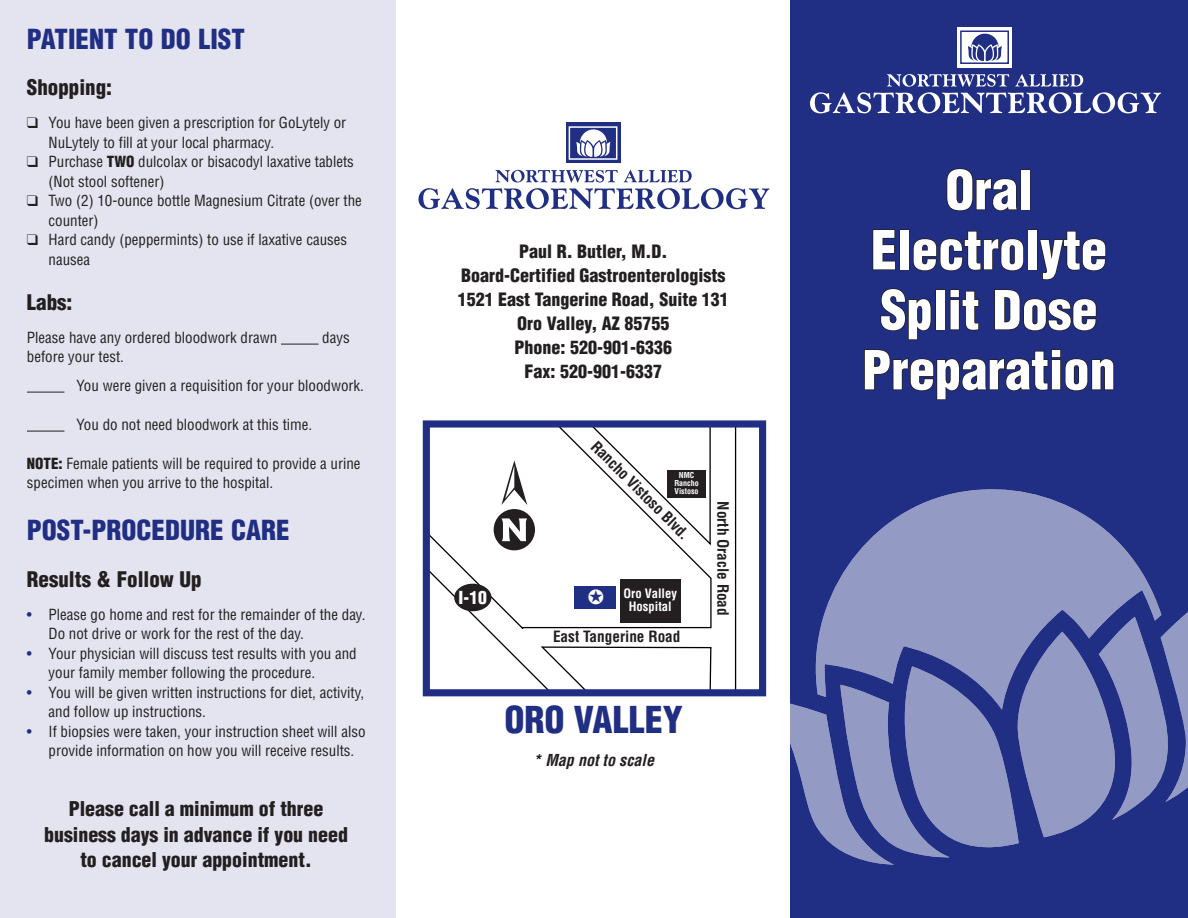
<style>
.page{position:relative;width:1188px;height:918px;background:#fff}
.page>*{position:absolute;margin:0;border:0;box-sizing:border-box;transform-origin:0 0}
.t1{font:900 condensed 52.5px "Helvetica";color:#fff}
.t2{font:900 condensed 36.15px "Helvetica";color:#202e84}
.t3{font:900 condensed 27px "Helvetica";color:#202e84}
.t4{font:900 condensed 21px "Helvetica";color:#231f20}
.t5{font:900 condensed 19.95px/25.8px "Helvetica";color:#231f20;text-align:center}
.t6{font:900 condensed 18px "Helvetica";color:#231f20}
.t7{font:900 condensed 17.55px "Helvetica";color:#fff}
.t8{font:italic 700 condensed 16.05px "Helvetica";color:#231f20}
.t9{font:700 condensed 15.3px "Helvetica";color:#231f20}
.t10{font:condensed 15px/19.5px "Helvetica";color:#231f20}
.t11{font:700 condensed 12.6px "Helvetica";color:#fff}
.t12{font:700 condensed 7.95px/7.9px "Helvetica";color:#fff}
.s1{font-weight:900}
.s2{color:#202e84}
</style>
<div class="page">
<div style="left:0;top:0;width:396px;height:918px;background:#e4e4f0"></div>
<div style="left:790px;top:0;width:398px;height:918px;background:#202e84"></div>
<div style="left:957px;top:27px;width:55px;height:40px;background:#fff"></div>
<svg style="left:968px;top:34px;width:34px;height:27px"></svg>
<div style="left:960px;top:31px;width:49px;height:33px;border:2px solid #202e84"></div>
<svg style="left:810px;top:74px;width:351px;height:39px"></svg>
<svg style="left:790px;top:612px;width:398px;height:253px"></svg>
<svg style="left:804px;top:489px;width:357px;height:221px;fill:#939ac3"></svg>
<svg style="left:946px;top:168px;width:72px;height:43px"></svg>
<div style="left:1020px;top:169px;width:10px;height:41px;border:2px solid #231f20"></div>
<svg style="left:872px;top:229px;width:24px;height:42px"></svg>
<div style="left:899px;top:229px;width:10px;height:41px;border:2px solid #231f20"></div>
<svg style="left:913px;top:230px;width:111px;height:41px"></svg>
<div style="left:1028px;top:229px;width:10px;height:41px;border:2px solid #231f20"></div>
<svg style="left:1039px;top:230px;width:67px;height:50px"></svg>
<svg style="left:880px;top:288px;width:52px;height:52px"></svg>
<div style="left:935px;top:289px;width:10px;height:41px;border:2px solid #231f20"></div>
<svg style="left:949px;top:289px;width:30px;height:42px"></svg>
<svg style="left:994px;top:289px;width:103px;height:42px"></svg>
<svg style="left:864px;top:349px;width:250px;height:51px"></svg>
<hr style="left:281px;top:344px;width:38px;height:1px;background:#231f20">
<hr style="left:27px;top:392px;width:37px;height:1px;background:#231f20">
<hr style="left:27px;top:431px;width:37px;height:1px;background:#231f20">
<div style="left:566px;top:123px;width:54px;height:40px;background:#202e84"></div>
<svg style="left:576px;top:129px;width:34px;height:28px"></svg>
<div style="left:569px;top:126px;width:48px;height:34px;border:2px solid #fff"></div>
<svg style="left:496px;top:170px;width:122px;height:12px"></svg>
<svg style="left:624px;top:170px;width:68px;height:12px"></svg>
<svg style="left:418px;top:188px;width:351px;height:21px"></svg>
<svg style="left:422px;top:420px;width:315px;height:277px"></svg>
<div style="left:542px;top:693px;width:199px;height:88px;background:#fff"></div>
<div style="left:423px;top:420px;width:343px;height:276px;border:7px solid #202e84"></div>
<div style="left:455px;top:584px;width:36px;height:26px;background:#231f20;border-radius:50%"></div>
<div style="left:454px;top:584px;width:37px;height:27px;border:1px solid #231f20;border-radius:50%"></div>
<div style="left:494px;top:509px;width:41px;height:41px;background:#231f20;border-radius:50%"></div>
<svg style="left:502px;top:518px;width:25px;height:23px"></svg>
<svg style="left:501px;top:460px;width:26px;height:45px"></svg>
<div style="left:620px;top:579px;width:60px;height:43px;background:#231f20"></div>
<div style="left:574px;top:586px;width:42px;height:22px;background:#202e84"></div>
<div style="left:668px;top:471px;width:38px;height:27px;background:#231f20"></div>
<p class="t3" style="left:27px;top:22px;width:219px">PATIENT TO DO LIST</p>
<p class="t4" style="left:27px;top:74px;width:87px">Shopping:</p>
<p class="t10" style="left:27px;top:113px;width:321px">❑ You have been given a prescription for GoLytely or</p>
<p class="t10" style="left:49px;top:133px;width:227px">NuLytely to fill at your local pharmacy.</p>
<p class="t10" style="left:49px;top:152px;width:307px;text-indent:-22px">❑ Purchase <span class="s1">TWO</span> dulcolax or bisacodyl laxative tablets (Not stool softener)</p>
<p class="t10" style="left:27px;top:191px;width:336px">❑ Two (2) 10-ounce bottle Magnesium Citrate (over the</p>
<p class="t10" style="left:49px;top:211px;width:51px">counter)</p>
<p class="t10" style="left:27px;top:230px;width:322px">❑ Hard candy (peppermints) to use if laxative causes</p>
<p class="t10" style="left:49px;top:250px;width:43px">nausea</p>
<p class="t4" style="left:27px;top:289px;width:47px">Labs:</p>
<p class="t10" style="left:27px;top:327px;width:252px">Please have any ordered bloodwork drawn</p>
<p class="t10" style="left:322px;top:327px;width:29px">days</p>
<p class="t10" style="left:27px;top:347px;width:99px">before your test.</p>
<p class="t10" style="left:76px;top:375px;width:289px">You were given a requisition for your bloodwork.</p>
<p class="t10" style="left:76px;top:414px;width:237px">You do not need bloodwork at this time.</p>
<p class="t10" style="left:27px;top:453px;width:335px"><span class="s1">NOTE:</span> Female patients will be required to provide a urine specimen when you arrive to the hospital.</p>
<p class="t3" style="left:27px;top:513px;width:264px">POST-PROCEDURE CARE</p>
<p class="t4" style="left:27px;top:566px;width:176px">Results &amp; Follow Up</p>
<p class="t10" style="left:27px;top:604px;width:340px"><span class="s2">•</span> Please go home and rest for the remainder of the day.</p>
<p class="t10" style="left:49px;top:624px;width:257px">Do not drive or work for the rest of the day.</p>
<p class="t10" style="left:27px;top:643px;width:331px"><span class="s2">•</span> Your physician will discuss test results with you and</p>
<p class="t10" style="left:49px;top:663px;width:268px">your family member following the procedure.</p>
<p class="t10" style="left:27px;top:682px;width:339px"><span class="s2">•</span> You will be given written instructions for diet, activity,</p>
<p class="t10" style="left:49px;top:702px;width:159px">and follow up instructions.</p>
<p class="t10" style="left:27px;top:721px;width:340px"><span class="s2">•</span> If biopsies were taken, your instruction sheet will also</p>
<p class="t10" style="left:49px;top:741px;width:307px">provide information on how you will receive results.</p>
<p class="t5" style="left:44px;top:795px;width:305px">Please call a minimum of three business days in advance if you need to cancel your appointment.</p>
<p class="t6" style="left:519px;top:240px;width:150px">Paul R. Butler, M.D.</p>
<p class="t6" style="left:461px;top:264px;width:266px">Board-Certified Gastroenterologists</p>
<p class="t6" style="left:458px;top:288px;width:273px">1521 East Tangerine Road, Suite 131</p>
<p class="t6" style="left:517px;top:312px;width:154px">Oro Valley, AZ 85755</p>
<p class="t6" style="left:515px;top:336px;width:159px">Phone: 520-901-6336</p>
<p class="t6" style="left:525px;top:360px;width:139px">Fax: 520-901-6337</p>
<p class="t7" style="left:459px;top:587px;width:30px">I-10</p>
<p class="t9" style="left:601px;top:437px;width:134px;rotate:45deg">Rancho Vistoso Blvd.</p>
<p class="t12" style="left:679px;top:472px;width:17px">NMC</p>
<p class="t12" style="left:674px;top:480px;width:26px">Rancho<br>Vistoso</p>
<p class="t11" style="left:623px;top:586px;width:55px">Oro Valley</p>
<p class="t11" style="left:629px;top:598px;width:44px">Hospital</p>
<p class="t9" style="left:553px;top:627px;width:129px">East Tangerine Road</p>
<p class="t9" style="left:733px;top:501px;width:116px;rotate:90deg">North Oracle Road</p>
<p class="t2" style="left:504px;top:696px;width:180px">ORO VALLEY</p>
<p class="t8" style="left:533px;top:750px;width:122px">* Map not to scale</p>
<p class="t1" style="left:945px;top:157px;width:89px">Oral</p>
<p class="t1" style="left:871px;top:217px;width:238px">Electrolyte</p>
<p class="t1" style="left:880px;top:277px;width:219px">Split Dose</p>
<p class="t1" style="left:862px;top:337px;width:255px">Preparation</p>
</div>
